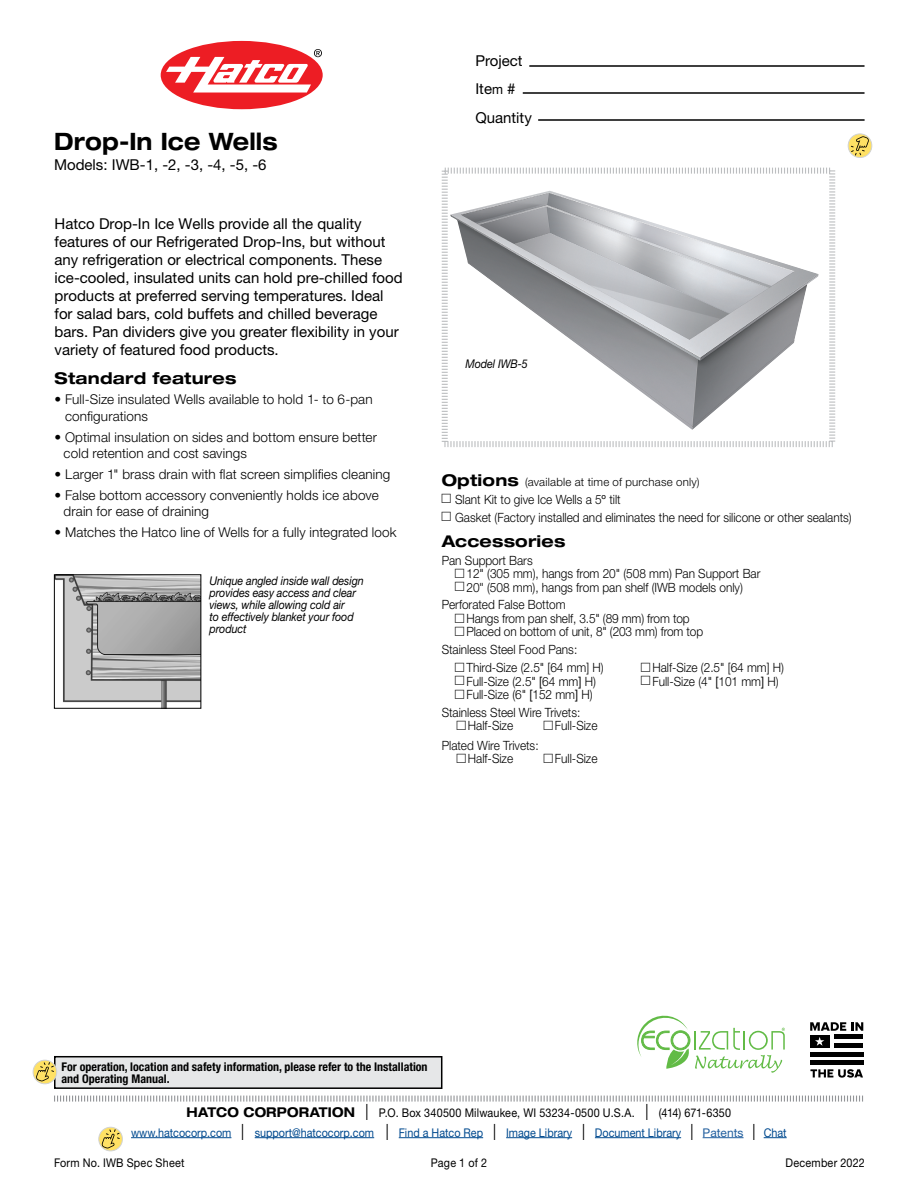
<style>
.page{position:relative;width:918px;height:1188px;background:#fff}
.page>*{position:absolute;margin:0;border:0;box-sizing:border-box;transform-origin:0 0}
.t1{font:700 expanded 24px "Helvetica Neue LT Std";letter-spacing:.005em;color:#000;scale:.9 1}
.t2{font:700 expanded 16.2px "Helvetica Neue LT Std";letter-spacing:.015em;color:#000}
.t3{font:15px/18px "Helvetica Neue LT Std";color:#000}
.t4{font:300 13.5px/16.5px "Helvetica Neue LT Std";letter-spacing:.01em;color:#000}
.t5{font:300 12.75px/13.5px "Helvetica Neue LT Std";color:#000;scale:.93 1}
.t6{font:12px/19.5px "Helvetica Neue LT Std";color:#004a8f;text-align:center;scale:.9 1}
.t7{font:italic 12px/12px "Helvetica Neue LT Std";letter-spacing:-.01em;color:#000;scale:.9 1}
.t8{font:700 condensed 12px/12px "Helvetica Neue LT Std";color:#000}
.t9{font:12px "Helvetica Neue LT Std";letter-spacing:.02em;color:#000;scale:.9 1}
.t10{font:300 11.55px "Helvetica Neue LT Std";letter-spacing:.02em;color:#000}
.s1{font-size:13.5px}
.s2{font-weight:700;font-stretch:expanded;font-size:16.2px}
.s3{font-weight:400}
.s4{font-stretch:condensed}
.s5{font-weight:700;font-stretch:expanded;font-size:13.5px;color:#000}
.s6{font-stretch:condensed;font-size:22.5px;color:#000}
.s7{color:#000}
.s8{color:#215e9e}
</style>
<div class="page">
<svg style="left:161px;top:41px;width:162px;height:68px"></svg>
<hr style="left:529px;top:65px;width:336px;height:2px;background:#000">
<hr style="left:523px;top:92px;width:342px;height:2px;background:#000">
<hr style="left:538px;top:119px;width:327px;height:2px;background:#000">
<svg style="left:54px;top:1095px;width:809px;height:7px"></svg>
<div style="left:55px;top:1057px;width:387px;height:31px;background:#e6e7e8"></div>
<div style="left:54px;top:1056px;width:388px;height:33px;border:2px solid #000"></div>
<svg style="left:33px;top:1060px;width:24px;height:24px"></svg>
<div style="left:33px;top:1060px;width:24px;height:24px;border:1px solid #d1d3d4;border-radius:50%"></div>
<svg style="left:36px;top:1062px;width:18px;height:20px"></svg>
<svg style="left:848px;top:134px;width:24px;height:24px"></svg>
<div style="left:848px;top:134px;width:24px;height:24px;border:1px solid #d1d3d4;border-radius:50%"></div>
<svg style="left:851px;top:136px;width:18px;height:20px"></svg>
<hr style="left:131px;top:1137px;width:100px;height:1px;background:#004a8f">
<hr style="left:255px;top:1137px;width:119px;height:1px;background:#004a8f">
<hr style="left:399px;top:1137px;width:84px;height:1px;background:#004a8f">
<hr style="left:506px;top:1137px;width:66px;height:1px;background:#004a8f">
<hr style="left:595px;top:1137px;width:86px;height:1px;background:#004a8f">
<hr style="left:703px;top:1137px;width:41px;height:1px;background:#215e9e">
<svg style="left:764px;top:1137px;width:23px;height:1px"></svg>
<div style="left:99px;top:1127px;width:23px;height:24px;border:1px solid #d1d3d4;border-radius:50%"></div>
<svg style="left:101px;top:1129px;width:19px;height:20px"></svg>
<svg style="left:441px;top:167px;width:395px;height:280px"></svg>
<svg style="left:637px;top:1015px;width:148px;height:58px"></svg>
<svg style="left:810px;top:1022px;width:53px;height:9px"></svg>
<svg style="left:810px;top:1069px;width:53px;height:9px"></svg>
<hr style="left:835px;top:1035px;width:28px;height:4px;background:#000">
<hr style="left:835px;top:1044px;width:28px;height:4px;background:#000">
<hr style="left:810px;top:1052px;width:53px;height:4px;background:#000">
<hr style="left:810px;top:1061px;width:53px;height:4px;background:#000">
<div style="left:810px;top:1035px;width:20px;height:13px;background:#000"></div>
<svg style="left:815px;top:1037px;width:9px;height:9px"></svg>
<img style="left:56px;top:576px;width:143px;height:131px">
<div style="left:54px;top:574px;width:147px;height:135px;border:1px solid #000"></div>
<img style="left:450px;top:191px;width:368px;height:239px">
<h1 class="t1" style="left:54px;top:126px;width:250px">Drop-In Ice Wells</h1>
<p class="t3" style="left:54px;top:155px;width:214px">Models: IWB-1, -2, -3, -4, -5, -6</p>
<p class="t3" style="left:55px;top:215px;width:350px">Hatco Drop-In Ice Wells provide all the quality features of our Refrigerated Drop-Ins, but without any refrigeration or electrical components. These ice-cooled, insulated units can hold pre-chilled food products at preferred serving temperatures. Ideal for salad bars, cold buffets and chilled beverage bars. Pan dividers give you greater flexibility in your variety of featured food products.</p>
<p class="t2" style="left:55px;top:368px;width:183px">Standard features</p>
<p class="t4" style="left:65px;top:391px;width:309px;text-indent:-11px">• Full-Size insulated Wells available to hold 1- to 6-pan configurations</p>
<p class="t4" style="left:64px;top:428px;width:315px;text-indent:-9px">• Optimal insulation on sides and bottom ensure better cold retention and cost savings</p>
<p class="t4" style="left:55px;top:466px;width:337px">• Larger 1" brass drain with flat screen simplifies cleaning</p>
<p class="t4" style="left:64px;top:486px;width:317px;text-indent:-9px">• False bottom accessory conveniently holds ice above drain for ease of draining</p>
<p class="t4" style="left:55px;top:524px;width:344px">• Matches the Hatco line of Wells for a fully integrated look</p>
<p class="t7" style="left:210px;top:574px;width:173px">Unique angled inside wall design provides easy access and clear views, while allowing cold air<br>to effectively blanket your food product</p>
<p class="t3" style="left:475px;top:46px;width:58px;line-height:28.5px">Project<br>Ite<span class="s1">m</span> #<br>Quantity</p>
<p class="t7" style="left:465px;top:357px;width:71px">Model IWB-5</p>
<p class="t10" style="left:442px;top:475px;width:260px"><span class="s2">Options</span> (available at time of purchase only)</p>
<p class="t5" style="left:455px;top:490px;width:428px;line-height:17.9px">Slant Kit to give Ice Wells a 5<span class="s3">o</span> tilt<br>Gasket (Factory installed and eliminates the need for silicone or other sealants)</p>
<p class="t2" style="left:442px;top:531px;width:125px">Accessories</p>
<p class="t5" style="left:466px;top:553px;width:318px;text-indent:-25px">Pan Support Bars<br>12" (305 mm), hangs from 20" (508 mm) Pan Support Bar<br>20<span class="s4">"</span> (508 mm), hangs from pan shelf (IWB models only)</p>
<p class="t5" style="left:466px;top:598px;width:256px;text-indent:-25px">Perforated False Bottom<br>Hangs from pan shelf, 3.5" (89 mm) from top<br>Placed on bottom of unit, 8" (203 mm) from top</p>
<p class="t5" style="left:466px;top:641px;width:149px;line-height:17.9px;text-indent:-25px">Stainless Steel Food Pans:<br>Third-Size (2.5" [64 mm] H)</p>
<p class="t5" style="left:652px;top:661px;width:143px">Half-Size (2.5" [64 mm] H)</p>
<p class="t5" style="left:466px;top:674px;width:141px">Full-Size (2.5" <span class="s3">[</span>64 mm<span class="s3">]</span> H)</p>
<p class="t5" style="left:652px;top:674px;width:137px">Full-Size (4" <span class="s3">[</span>101 mm<span class="s3">]</span> H)</p>
<p class="t5" style="left:442px;top:685px;width:164px;line-height:17.9px;text-indent:25px">Full-Size (6" <span class="s3">[</span>152 mm<span class="s3">]</span> H)<br>Stainless Steel Wire Trivets:</p>
<p class="t5" style="left:468px;top:719px;width:50px">Half-Size</p>
<p class="t5" style="left:555px;top:719px;width:47px">Full-Size</p>
<p class="t5" style="left:442px;top:738px;width:106px;text-align:center">Plated Wire Trivets:<br>Half-Size</p>
<p class="t5" style="left:555px;top:752px;width:47px">Full-Size</p>
<p class="t8" style="left:62px;top:1060px;width:368px">For operation, location and safety information, please refer to the Installation and Operating Manual.</p>
<p class="t6" style="left:131px;top:1103px;width:730px"><span class="s5">HATCO CORPORATION</span> <span class="s6">l</span> <span class="s7">P.O. Box 340500 Milwaukee, WI 53234-0500 U.S.A.</span> <span class="s6">l</span> <span class="s7">(414) 671-6350<br></span>www.hatcocorp.com <span class="s6">l</span> support@hatcocorp.com <span class="s6">l</span> Find a Hatco Rep <span class="s6">l</span> Image Library <span class="s6">l</span> Document Library <span class="s6">l</span> <span class="s8">Patents</span> <span class="s6">l</span> Chat</p>
<p class="t9" style="left:54px;top:1156px;width:147px">Form No. IWB Spec Sheet</p>
<p class="t9" style="left:431px;top:1156px;width:64px">Page 1 of 2</p>
<p class="t9" style="left:786px;top:1156px;width:90px">December 2022</p>
</div>
